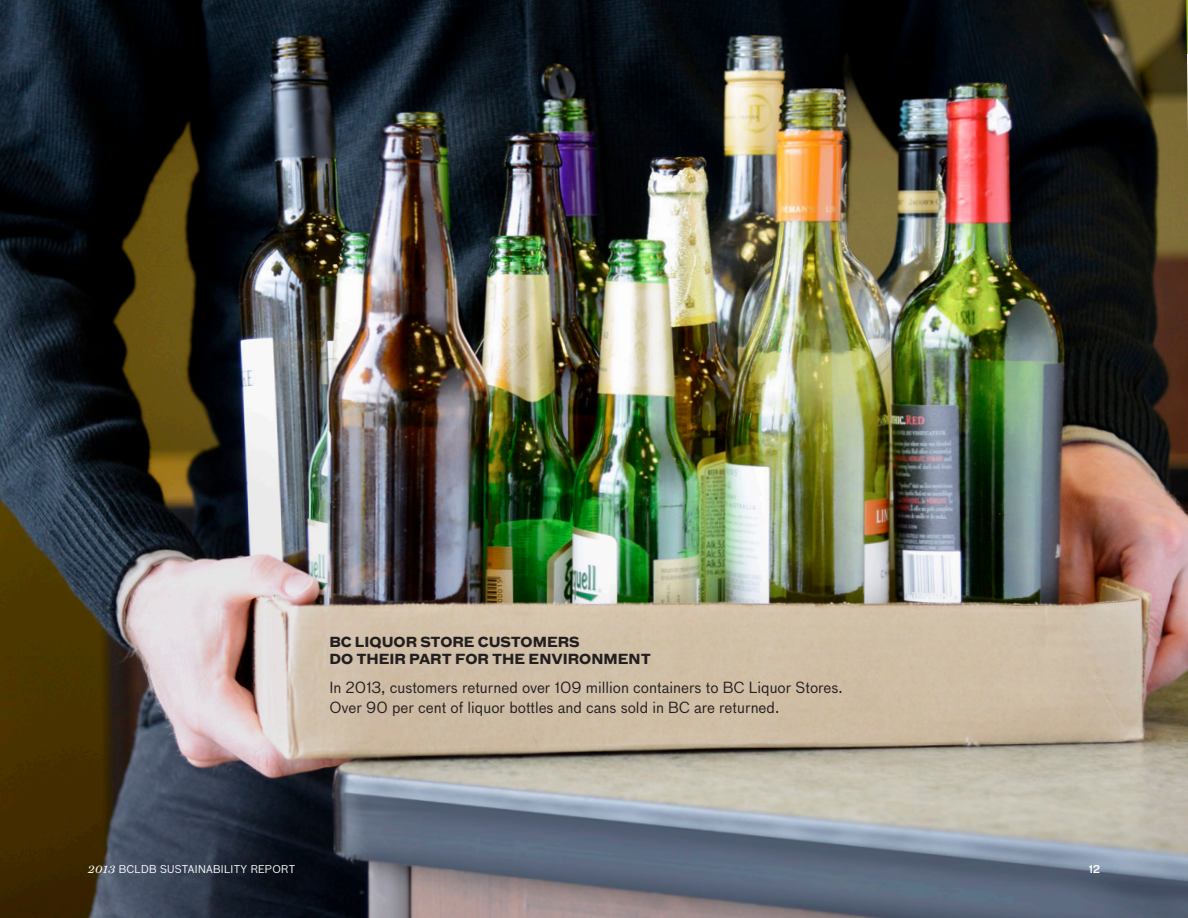
<style>
.page{position:relative;width:1188px;height:918px;background:#fff}
.page>*{position:absolute;margin:0;border:0;box-sizing:border-box;transform-origin:0 0}
.t1{font:15px/19.5px "Bau LF";color:#231f20}
.t2{font:700 13.5px/18px "Bau LF";color:#231f20}
.t3{font:10.5px "Bau LF";letter-spacing:.03em;color:#fff}
.t4{font:500 10.5px "Bau LF";color:#fff}
.s1{font-family:"Miller Text";font-style:italic;font-size:12px}
</style>
<div class="page">
<img style="left:0;top:0;width:1188px;height:918px">
<p class="t2" style="left:329px;top:632px;width:323px">BC LIQUOR STORE CUSTOMERS<br>DO THEIR PART FOR THE ENVIRONMENT</p>
<p class="t1" style="left:329px;top:678px;width:515px">In 2013, customers returned over 109 million containers to BC Liquor Stores.<br>Over 90 per cent of liquor bottles and cans sold in BC are returned.</p>
<p class="t3" style="left:88px;top:863px;width:209px"><span class="s1">2013</span> BCLDB SUSTAINABILITY REPORT</p>
<p class="t4" style="left:1089px;top:863px;width:13px">12</p>
</div>
